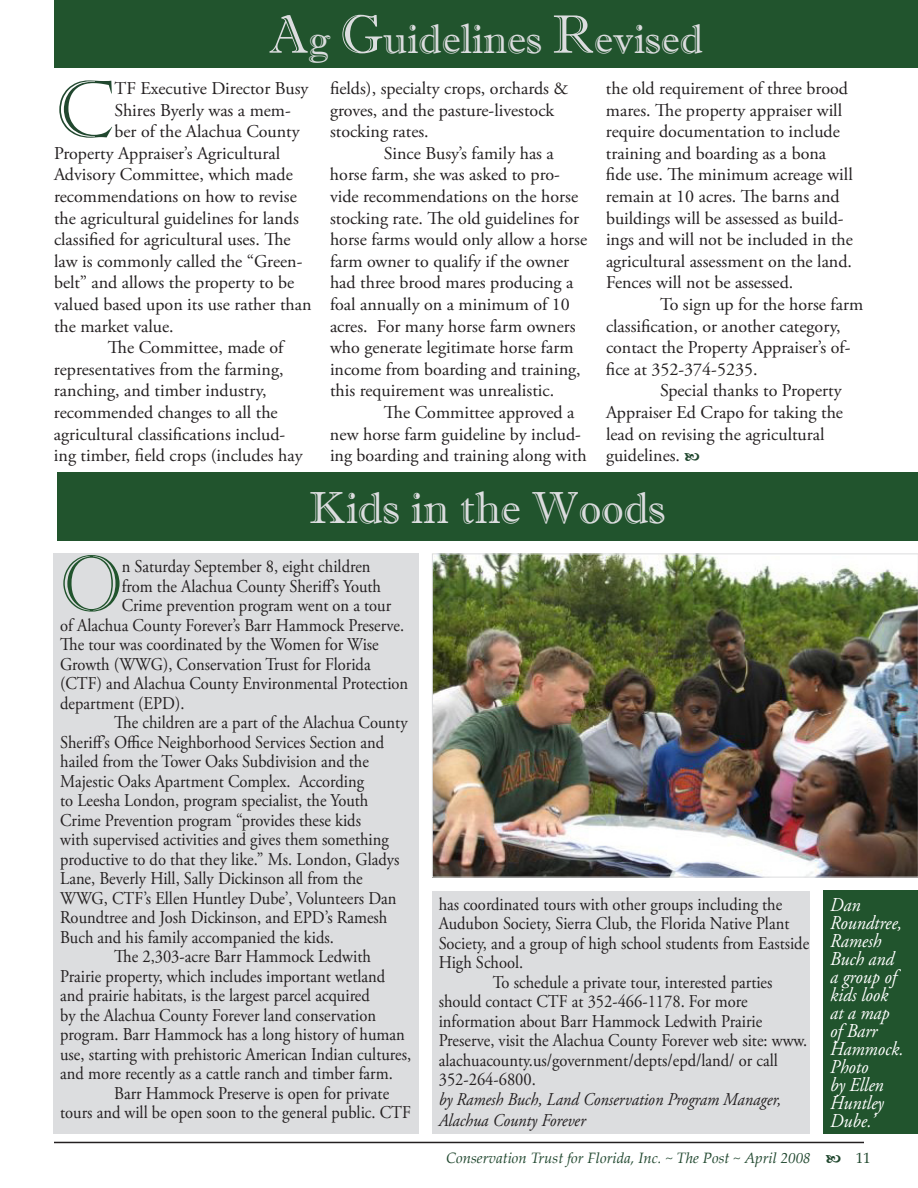
<style>
.page{position:relative;width:918px;height:1188px;background:#fff}
.page>*{position:absolute;margin:0;border:0;box-sizing:border-box;transform-origin:0 0}
.t1{font:78.45px "Castellar";color:#21482f}
.t2{font:77.4px "Castellar";color:#21542d;scale:.92 1}
.t3{font:45px "Imprint MT Shadow";color:#dcdddf}
.t4{font:42px "Imprint MT Shadow";color:#dcdddf}
.t5{font:italic 19.65px/18px "Adobe Garamond Pro";color:#fff;scale:.92 1}
.t6{font:18px "Adobe Garamond Pro";color:#231f20;scale:.92 1}
.t7{font:18px/21.6px "Adobe Garamond Pro";color:#231f20}
.t8{font:italic 18px/21px "Adobe Garamond Pro";color:#231f20;scale:.92 1}
.t9{font:italic 15px "Palatino Linotype";color:#21482f}
.t10{font:15px "Palatino Linotype";color:#21482f}
.s1{font-size:54px}
</style>
<div class="page">
<div style="left:53px;top:554px;width:366px;height:580px;background:#dcdddf"></div>
<div style="left:432px;top:891px;width:378px;height:243px;background:#dcdddf"></div>
<div style="left:57px;top:472px;width:861px;height:69px;background:#21542d"></div>
<img style="left:434px;top:556px;width:482px;height:320px">
<div style="left:432px;top:554px;width:486px;height:324px;border:1px solid #dcdddf"></div>
<div style="left:824px;top:891px;width:94px;height:243px;background:#21542d"></div>
<div style="left:54px;top:0;width:864px;height:68px;background:#21542d"></div>
<hr style="left:54px;top:1142px;width:810px;height:1px;background:#231f20">
<h3 class="t4" style="left:269px;top:14px;width:435px"><span class="s1">A</span>g <span class="s1">G</span>uidelines <span class="s1">R</span>evised</h3>
<h1 class="t1" style="left:54px;top:65px;width:62px">c</h1>
<p class="t7" style="left:114px;top:78px;width:195px">TF Executive Director Busy</p>
<p class="t7" style="left:114px;top:100px;width:178px">Shires Byerly was a mem-</p>
<p class="t7" style="left:114px;top:121px;width:187px">ber of the Alachua County</p>
<p class="t7" style="left:54px;top:143px;width:228px">Property Appraiser’s Agricultural</p>
<p class="t7" style="left:54px;top:165px;width:240px">Advisory Committee, which made</p>
<p class="t7" style="left:54px;top:186px;width:244px">recommendations on how to revise</p>
<p class="t7" style="left:54px;top:208px;width:246px">the agricultural guidelines for lands</p>
<p class="t7" style="left:54px;top:229px;width:238px">classified for agricultural uses. The</p>
<p class="t7" style="left:54px;top:251px;width:250px">law is commonly called the “Green-</p>
<p class="t7" style="left:54px;top:273px;width:242px">belt” and allows the property to be</p>
<p class="t7" style="left:54px;top:294px;width:259px">valued based upon its use rather than</p>
<p class="t7" style="left:54px;top:316px;width:121px">the market value.</p>
<p class="t7" style="left:108px;top:337px;width:177px">The Committee, made of</p>
<p class="t7" style="left:54px;top:359px;width:231px">representatives from the farming,</p>
<p class="t7" style="left:54px;top:381px;width:214px">ranching, and timber industry,</p>
<p class="t7" style="left:54px;top:402px;width:225px">recommended changes to all the</p>
<p class="t7" style="left:54px;top:424px;width:233px">agricultural classifications includ-</p>
<p class="t7" style="left:54px;top:445px;width:250px">ing timber, field crops (includes hay</p>
<p class="t7" style="left:330px;top:78px;width:240px">fields), specialty crops, orchards &amp; groves, and the pasture-livestock stocking rates.</p>
<p class="t7" style="left:330px;top:143px;width:259px;text-indent:54px">Since Busy’s family has a horse farm, she was asked to pro&shy;vide recommendations on the horse stocking rate. The old guidelines for horse farms would only allow a horse farm owner to qualify if the owner had three brood mares producing a foal annually on a minimum of 10 acres. For many horse farm owners who generate legitimate horse farm income from boarding and training, this requirement was unrealistic.</p>
<p class="t7" style="left:330px;top:402px;width:258px;text-indent:54px">The Committee approved a new horse farm guideline by includ&shy;ing boarding and training along with</p>
<p class="t7" style="left:606px;top:78px;width:248px">the old requirement of three brood mares. The property appraiser will require documentation to include training and boarding as a bona fide use. The minimum acreage will remain at 10 acres. The barns and buildings will be assessed as build&shy;ings and will not be included in the agricultural assessment on the land.<br>Fences will not be assessed.</p>
<p class="t7" style="left:606px;top:294px;width:259px;text-indent:54px">To sign up for the horse farm classification, or another category, contact the Property Appraiser’s of&shy;fice at 352-374-5235.</p>
<p class="t7" style="left:606px;top:381px;width:239px;text-indent:54px">Special thanks to Property<br>Appraiser Ed Crapo for taking the lead on revising the agricultural guidelines.</p>
<h3 class="t3" style="left:310px;top:481px;width:357px">Kids in the Woods</h3>
<h2 class="t2" style="left:60px;top:540px;width:68px">o</h2>
<p class="t6" style="left:122px;top:556px;width:272px">n Saturday September 8, eight children</p>
<p class="t6" style="left:122px;top:575px;width:284px">from the Alachua County Sheriff’s Youth</p>
<p class="t6" style="left:122px;top:595px;width:294px">Crime prevention program went on a tour</p>
<p class="t6" style="left:60px;top:614px;width:375px">of Alachua County Forever’s Barr Hammock Preserve.</p>
<p class="t6" style="left:60px;top:634px;width:348px">The tour was coordinated by the Women for Wise</p>
<p class="t6" style="left:60px;top:653px;width:339px">Growth (WWG), Conservation Trust for Florida</p>
<p class="t6" style="left:60px;top:673px;width:380px">(CTF) and Alachua County Environmental Protection</p>
<p class="t6" style="left:60px;top:692px;width:137px">department (EPD).</p>
<p class="t6" style="left:114px;top:712px;width:320px">The children are a part of the Alachua County</p>
<p class="t6" style="left:60px;top:731px;width:354px">Sheriff’s Office Neighborhood Services Section and</p>
<p class="t6" style="left:60px;top:751px;width:337px">hailed from the Tower Oaks Subdivision and the</p>
<p class="t6" style="left:60px;top:770px;width:332px">Majestic Oaks Apartment Complex. According</p>
<p class="t6" style="left:60px;top:790px;width:336px">to Leesha London, program specialist, the Youth</p>
<p class="t6" style="left:60px;top:809px;width:328px">Crime Prevention program “provides these kids</p>
<p class="t6" style="left:60px;top:829px;width:359px">with supervised activities and gives them something</p>
<p class="t6" style="left:60px;top:848px;width:370px">productive to do that they like.” Ms. London, Gladys</p>
<p class="t6" style="left:60px;top:868px;width:330px">Lane, Beverly Hill, Sally Dickinson all from the</p>
<p class="t6" style="left:60px;top:887px;width:367px">WWG, CTF’s Ellen Huntley Dube’, Volunteers Dan</p>
<p class="t6" style="left:60px;top:907px;width:357px">Roundtree and Josh Dickinson, and EPD’s Ramesh</p>
<p class="t6" style="left:60px;top:926px;width:299px">Buch and his family accompanied the kids.</p>
<p class="t6" style="left:114px;top:946px;width:281px">The 2,303-acre Barr Hammock Ledwith</p>
<p class="t6" style="left:60px;top:965px;width:355px">Prairie property, which includes important wetland</p>
<p class="t6" style="left:60px;top:985px;width:338px">and prairie habitats, is the largest parcel acquired</p>
<p class="t6" style="left:60px;top:1004px;width:345px">by the Alachua County Forever land conservation</p>
<p class="t6" style="left:60px;top:1024px;width:376px">program. Barr Hammock has a long history of human</p>
<p class="t6" style="left:60px;top:1043px;width:383px">use, starting with prehistoric American Indian cultures,</p>
<p class="t6" style="left:60px;top:1063px;width:363px">and more recently as a cattle ranch and timber farm.</p>
<p class="t6" style="left:114px;top:1082px;width:300px">Barr Hammock Preserve is open for private</p>
<p class="t6" style="left:60px;top:1102px;width:383px">tours and will be open soon to the general public. CTF</p>
<p class="t6" style="left:439px;top:893px;width:375px">has coordinated tours with other groups including the</p>
<p class="t6" style="left:439px;top:913px;width:383px">Audubon Society, Sierra Club, the Florida Native Plant</p>
<p class="t6" style="left:439px;top:932px;width:404px">Society, and a group of high school students from Eastside</p>
<p class="t6" style="left:439px;top:952px;width:93px">High School.</p>
<p class="t6" style="left:493px;top:971px;width:306px">To schedule a private tour, interested parties</p>
<p class="t6" style="left:439px;top:991px;width:337px">should contact CTF at 352-466-1178. For more</p>
<p class="t6" style="left:439px;top:1010px;width:353px">information about Barr Hammock Ledwith Prairie</p>
<p class="t6" style="left:439px;top:1030px;width:402px">Preserve, visit the Alachua County Forever web site: www.</p>
<p class="t6" style="left:439px;top:1049px;width:370px">alachuacounty.us/government/depts/epd/land/ or call</p>
<p class="t6" style="left:439px;top:1069px;width:107px">352-264-6800.</p>
<p class="t8" style="left:439px;top:1089px;width:374px">by Ramesh Buch, Land Conservation Program Manager,<br>Alachua County Forever</p>
<p class="t5" style="left:830px;top:896px;width:81px">Dan<br>Roundtree,<br>Ramesh<br>Buch and a group of kids look at a map of Barr<br>Hammock.<br>Photo<br>by Ellen<br>Huntley<br>Dube.’</p>
<p class="t9" style="left:446px;top:1147px;width:366px">Conservation Trust for Florida, Inc. ~ The Post ~ April 2008</p>
<p class="t10" style="left:856px;top:1147px;width:16px">11</p>
</div>
